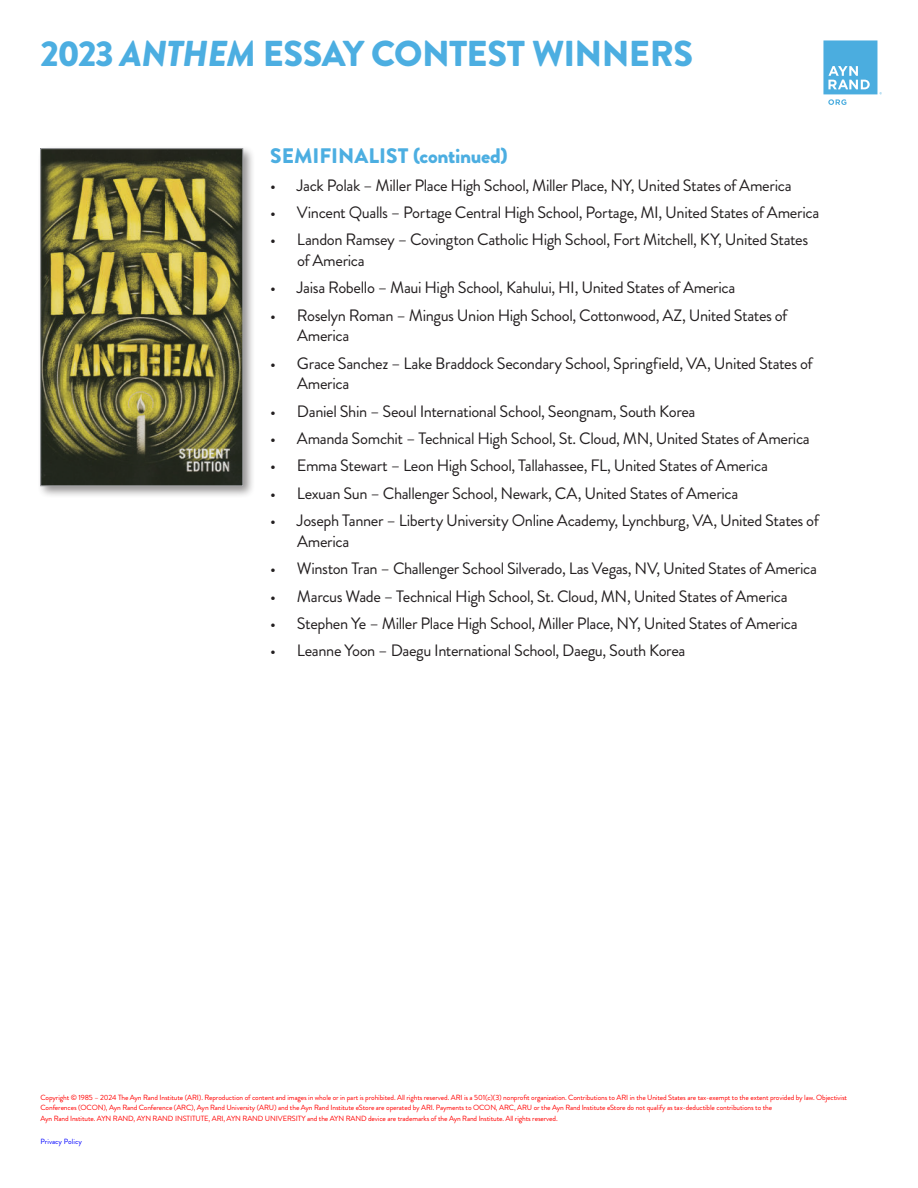
<style>
.page{position:relative;width:918px;height:1188px;background:#fff}
.page>*{position:absolute;margin:0;border:0;box-sizing:border-box;transform-origin:0 0}
.t1{font:900 36px "Brandon Grotesque";letter-spacing:-.02em;color:#4caee1}
.t2{font:900 21px "Brandon Grotesque";color:#4caee1}
.t3{font:16.5px/20.7px "Brandon Grotesque";letter-spacing:-.025em;color:#231f20}
.t4{font:7.5px/10.5px "Brandon Grotesque";letter-spacing:-.015em;color:#f00}
.t5{font:7.5px "Brandon Grotesque";letter-spacing:.005em;color:#00f}
.s1{font-style:italic}
</style>
<div class="page">
<div style="left:37px;top:145px;width:219px;height:354px;background:#231f20;opacity:.5"></div>
<img style="left:43px;top:151px;width:198px;height:333px">
<div style="left:41px;top:149px;width:202px;height:337px;border:1px solid #a8a9ad"></div>
<svg style="left:823px;top:40px;width:59px;height:65px"></svg>
<h1 class="t1" style="left:40px;top:32px;width:654px">2023 <span class="s1">ANTHEM</span> ESSAY CONTEST WINNERS</h1>
<p class="t2" style="left:270px;top:144px;width:239px">SEMIFINALIST (continued)</p>
<p class="t3" style="left:270px;top:175px;width:523px">• Jack Polak – Miller Place High School, Miller Place, NY, United States of America</p>
<p class="t3" style="left:270px;top:203px;width:551px">• Vincent Qualls – Portage Central High School, Portage, MI, United States of America</p>
<p class="t3" style="left:297px;top:230px;width:513px;text-indent:-27px">• Landon Ramsey – Covington Catholic High School, Fort Mitchell, KY, United States of America</p>
<p class="t3" style="left:270px;top:278px;width:467px">• Jaisa Robello – Maui High School, Kahului, HI, United States of America</p>
<p class="t3" style="left:297px;top:305px;width:492px;text-indent:-27px">• Roselyn Roman – Mingus Union High School, Cottonwood, AZ, United States of<br>America</p>
<p class="t3" style="left:297px;top:353px;width:517px;text-indent:-27px">• Grace Sanchez – Lake Braddock Secondary School, Springfield, VA, United States of<br>America</p>
<p class="t3" style="left:270px;top:401px;width:427px">• Daniel Shin – Seoul International School, Seongnam, South Korea</p>
<p class="t3" style="left:270px;top:429px;width:541px">• Amanda Somchit – Technical High School, St. Cloud, MN, United States of America</p>
<p class="t3" style="left:270px;top:456px;width:499px">• Emma Stewart – Leon High School, Tallahassee, FL, United States of America</p>
<p class="t3" style="left:270px;top:483px;width:470px">• Lexuan Sun – Challenger School, Newark, CA, United States of America</p>
<p class="t3" style="left:297px;top:511px;width:523px;text-indent:-27px">• Joseph Tanner – Liberty University Online Academy, Lynchburg, VA, United States of<br>America</p>
<p class="t3" style="left:270px;top:559px;width:549px">• Winston Tran – Challenger School Silverado, Las Vegas, NV, United States of America</p>
<p class="t3" style="left:270px;top:586px;width:519px">• Marcus Wade – Technical High School, St. Cloud, MN, United States of America</p>
<p class="t3" style="left:270px;top:614px;width:529px">• Stephen Ye – Miller Place High School, Miller Place, NY, United States of America</p>
<p class="t3" style="left:270px;top:641px;width:417px">• Leanne Yoon – Daegu International School, Daegu, South Korea</p>
<p class="t4" style="left:40px;top:1092px;width:808px">Copyright © 1985 – 2024 The Ayn Rand Institute (ARI). Reproduction of content and images in whole or in part is prohibited. All rights reserved. ARI is a 501(c)(3) nonprofit organization. Contributions to ARI in the United States are tax-exempt to the extent provided by law. Objectivist<br>Conferences (OCON), Ayn Rand Conference (ARC), Ayn Rand University (ARU) and the Ayn Rand Institute eStore are operated by ARI. Payments to OCON, ARC, ARU or the Ayn Rand Institute eStore do not qualify as tax-deductible contributions to the<br>Ayn Rand Institute. AYN RAND, AYN RAND INSTITUTE, ARI, AYN RAND UNIVERSITY and the AYN RAND device are trademarks of the Ayn Rand Institute. All rights reserved.</p>
<p class="t5" style="left:40px;top:1137px;width:43px">Privacy Policy</p>
</div>
